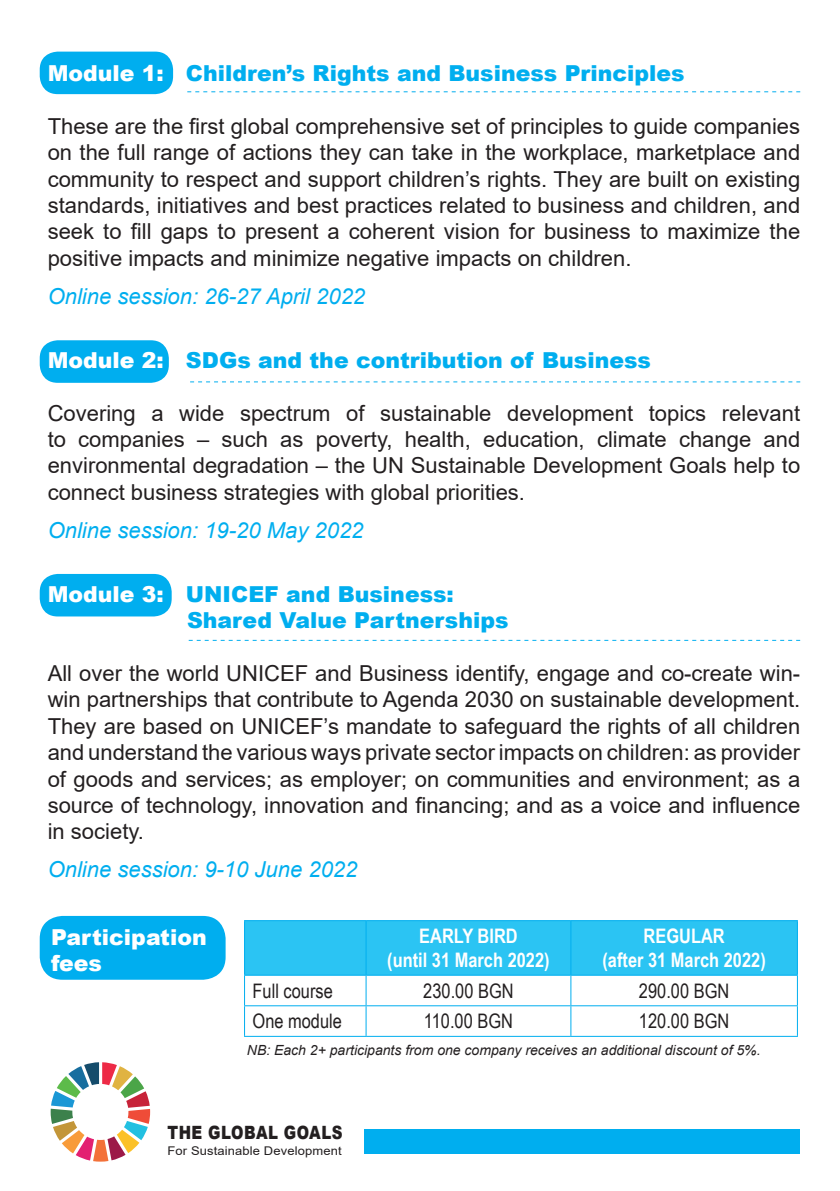
<style>
.page{position:relative;width:840px;height:1191px;background:#fff}
.page>*{position:absolute;margin:0;border:0;box-sizing:border-box;transform-origin:0 0}
.t1{font:22px/26.4px "Arial";color:#231f20;text-align:justify}
.t2{font:900 22px "Arial";color:#00aeef}
.t3{font:italic 22px "Arial";color:#00aeef}
.t4{font:900 22px/26.4px "Arial";color:#fff}
.t5{font:20px "Arial Narrow";color:#231f20}
.t6{font:700 20px "Arial Narrow";color:#fff}
.t7{font:900 18.4px "Arial";letter-spacing:.03em;color:#231f20;scale:.82 1}
.t8{font:italic 14px "Arial";color:#231f20}
.t9{font:12px "Arial";letter-spacing:.01em;color:#231f20;scale:1.08 1}
.s1{color:#fff}
</style>
<div class="page">
<div style="left:40px;top:52px;width:133px;height:42px;background:#00aeef;border-radius:18px"></div>
<div style="left:40px;top:340px;width:129px;height:43px;background:#00aeef;border-radius:18px"></div>
<div style="left:40px;top:574px;width:131px;height:42px;background:#00aeef;border-radius:18px"></div>
<div style="left:40px;top:916px;width:185px;height:63px;background:#00aeef;border-radius:23px"></div>
<svg style="left:187px;top:91px;width:612px;height:1px"></svg>
<svg style="left:190px;top:381px;width:609px;height:1px"></svg>
<svg style="left:189px;top:640px;width:610px;height:1px"></svg>
<div style="left:245px;top:921px;width:551px;height:53px;background:#2bc4f3"></div>
<hr style="left:244px;top:920px;width:122px;height:1px;background:#00aeef">
<hr style="left:244px;top:921px;width:1px;height:53px;background:#00aeef">
<hr style="left:366px;top:920px;width:204px;height:1px;background:#00aeef">
<hr style="left:365px;top:921px;width:1px;height:53px;background:#00aeef">
<hr style="left:570px;top:920px;width:227px;height:1px;background:#00aeef">
<hr style="left:570px;top:921px;width:1px;height:53px;background:#00aeef">
<hr style="left:796px;top:921px;width:1px;height:53px;background:#00aeef">
<hr style="left:244px;top:974px;width:122px;height:1px;background:#00aeef">
<hr style="left:244px;top:975px;width:1px;height:30px;background:#00aeef">
<hr style="left:366px;top:974px;width:204px;height:1px;background:#00aeef">
<hr style="left:365px;top:975px;width:1px;height:30px;background:#00aeef">
<hr style="left:570px;top:974px;width:227px;height:1px;background:#00aeef">
<hr style="left:570px;top:975px;width:1px;height:30px;background:#00aeef">
<hr style="left:796px;top:975px;width:1px;height:30px;background:#00aeef">
<hr style="left:244px;top:1005px;width:122px;height:1px;background:#00aeef">
<svg style="left:244px;top:1006px;width:1px;height:29px"></svg>
<hr style="left:366px;top:1005px;width:204px;height:1px;background:#00aeef">
<svg style="left:365px;top:1006px;width:1px;height:29px"></svg>
<hr style="left:570px;top:1005px;width:227px;height:1px;background:#00aeef">
<svg style="left:570px;top:1006px;width:1px;height:29px"></svg>
<svg style="left:796px;top:1006px;width:1px;height:29px"></svg>
<hr style="left:244px;top:1035px;width:122px;height:1px;background:#00aeef">
<hr style="left:366px;top:1035px;width:204px;height:1px;background:#00aeef">
<hr style="left:570px;top:1035px;width:227px;height:1px;background:#00aeef">
<svg style="left:51px;top:1062px;width:99px;height:99px"></svg>
<div style="left:364px;top:1128px;width:435px;height:25px;background:#00aeef"></div>
<p class="t2" style="left:48px;top:57px;width:638px"><span class="s1">Module 1:</span> Children’s Rights and Business Principles</p>
<p class="t1" style="left:48px;top:113px;width:753px">These are the first global comprehensive set of principles to guide companies on the full range of actions they can take in the workplace, marketplace and community to respect and support children’s rights. They are built on existing standards, initiatives and best practices related to business and children, and seek to fill gaps to present a coherent vision for business to maximize the positive impacts and minimize negative impacts on children.</p>
<p class="t3" style="left:48px;top:282px;width:319px">Online session: 26-27 April 2022</p>
<p class="t2" style="left:48px;top:344px;width:604px"><span class="s1">Module 2:</span> SDGs and the contribution of Business</p>
<p class="t1" style="left:48px;top:399px;width:753px">Covering a wide spectrum of sustainable development topics relevant to companies – such as poverty, health, education, climate change and environmental degradation – the UN Sustainable Development Goals help to connect business strategies with global priorities.</p>
<p class="t3" style="left:48px;top:515px;width:317px">Online session: 19-20 May 2022</p>
<p class="t2" style="left:48px;top:578px;width:407px"><span class="s1">Module 3:</span> UNICEF and Business:</p>
<p class="t2" style="left:187px;top:604px;width:323px">Shared Value Partnerships</p>
<p class="t1" style="left:48px;top:660px;width:753px">All over the world UNICEF and Business identify, engage and co-create win&shy;win partnerships that contribute to Agenda 2030 on sustainable development.<br>They are based on UNICEF’s mandate to safeguard the rights of all children and understand the various ways private sector impacts on children: as provider of goods and services; as employer; on communities and environment; as a source of technology, innovation and financing; and as a voice and influence in society.</p>
<p class="t3" style="left:48px;top:855px;width:311px">Online session: 9-10 June 2022</p>
<p class="t4" style="left:51px;top:922px;width:157px">Participation fees</p>
<p class="t6" style="left:419px;top:921px;width:100px">EARLY BIRD</p>
<p class="t6" style="left:387px;top:945px;width:164px">(until 31 March 2022)</p>
<p class="t6" style="left:643px;top:921px;width:83px">REGULAR</p>
<p class="t6" style="left:602px;top:945px;width:165px">(after 31 March 2022)</p>
<p class="t5" style="left:252px;top:976px;width:82px">Full course</p>
<p class="t5" style="left:423px;top:976px;width:92px">230.00 BGN</p>
<p class="t5" style="left:638px;top:976px;width:92px">290.00 BGN</p>
<p class="t5" style="left:252px;top:1006px;width:91px">One module</p>
<p class="t5" style="left:423px;top:1006px;width:91px">110.00 BGN</p>
<p class="t5" style="left:638px;top:1006px;width:92px">120.00 BGN</p>
<p class="t8" style="left:247px;top:1041px;width:515px">NB: Each 2+ participants from one company receives an additional discount of 5%.</p>
<p class="t7" style="left:167px;top:1119px;width:215px">THE GLOBAL GOALS</p>
<p class="t9" style="left:167px;top:1142px;width:163px">For Sustainable Development</p>
</div>
